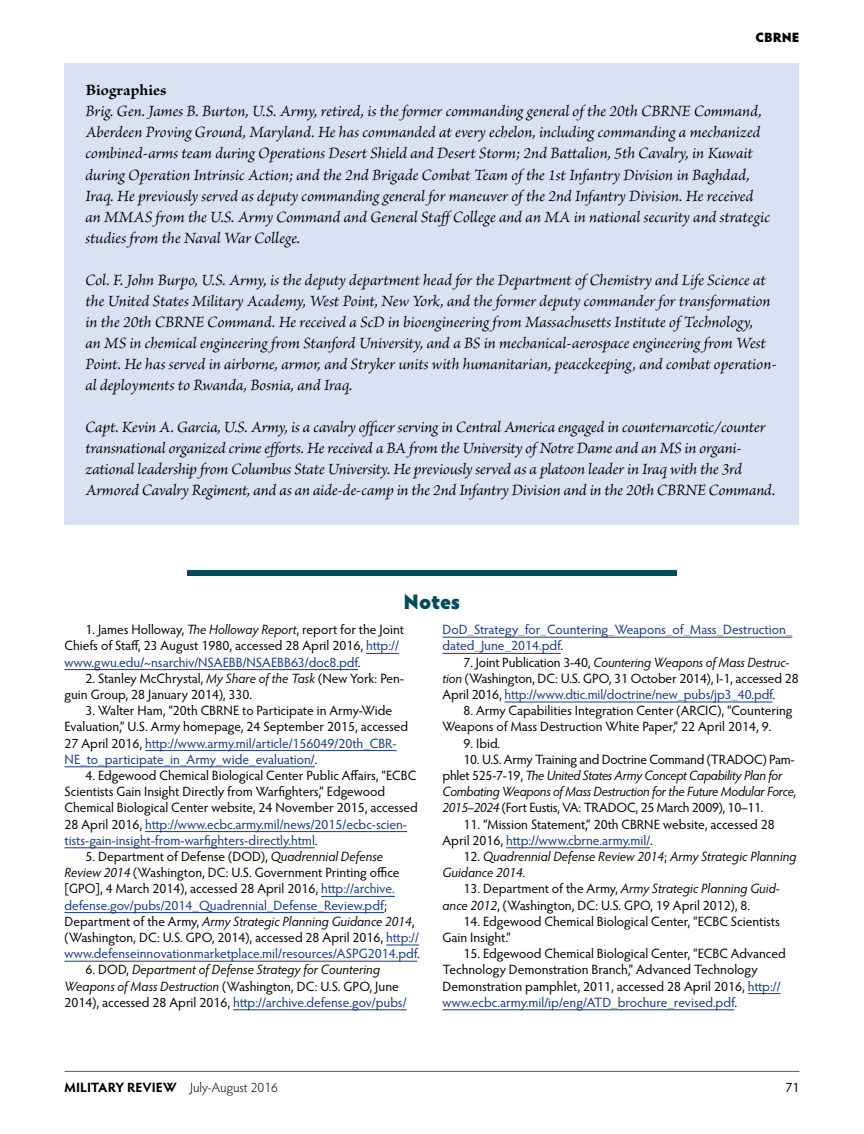
<style>
.page{position:relative;width:864px;height:1134px;background:#fff}
.page>*{position:absolute;margin:0;border:0;box-sizing:border-box;transform-origin:0 0}
.t1{font:900 21px "Hypatia Sans Pro";letter-spacing:-.01em;color:#004a5d}
.t2{font:italic 16.5px/21px "Brioso Pro";letter-spacing:-.005em;color:#000}
.t3{font:700 16.5px "Brioso Pro";letter-spacing:.005em;color:#000}
.t4{font:13.5px/16.2px "Hypatia Sans Pro";color:#000}
.t5{font:italic 13.5px/16.2px "Hypatia Sans Pro";letter-spacing:-.01em;color:#000}
.t6{font:13.5px/16.2px "Hypatia Sans Pro";letter-spacing:-.005em;color:#15397f}
.t7{font:300 13.5px "Hypatia Sans Pro";color:#000}
.t8{font:900 13.5px "Hypatia Sans Pro";letter-spacing:-.015em;color:#000}
.s1{font-style:italic}
.s2{color:#15397f}
.s3{font-style:normal}
.s4{font-style:normal;color:#15397f}
.s5{color:#000}
.s6{font-weight:700}
</style>
<div class="page">
<hr style="left:65px;top:1071px;width:734px;height:1px;background:#58595b">
<div style="left:187px;top:570px;width:490px;height:6px;background:#004a5d"></div>
<hr style="left:366px;top:653px;width:33px;height:1px;background:#15397f">
<hr style="left:64px;top:669px;width:294px;height:1px;background:#15397f">
<hr style="left:145px;top:750px;width:252px;height:1px;background:#15397f">
<hr style="left:64px;top:766px;width:251px;height:1px;background:#15397f">
<hr style="left:145px;top:831px;width:262px;height:1px;background:#15397f">
<hr style="left:64px;top:847px;width:251px;height:1px;background:#15397f">
<hr style="left:321px;top:896px;width:74px;height:1px;background:#15397f">
<hr style="left:64px;top:912px;width:320px;height:1px;background:#15397f">
<hr style="left:386px;top:945px;width:33px;height:1px;background:#15397f">
<hr style="left:64px;top:961px;width:353px;height:1px;background:#15397f">
<hr style="left:233px;top:1009px;width:174px;height:1px;background:#15397f">
<hr style="left:442px;top:637px;width:350px;height:1px;background:#15397f">
<hr style="left:442px;top:653px;width:119px;height:1px;background:#15397f">
<hr style="left:505px;top:702px;width:268px;height:1px;background:#15397f">
<hr style="left:506px;top:847px;width:144px;height:1px;background:#15397f">
<hr style="left:748px;top:993px;width:33px;height:1px;background:#15397f">
<hr style="left:442px;top:1009px;width:292px;height:1px;background:#15397f">
<div style="left:64px;top:63px;width:736px;height:462px;background:#d8e2f3"></div>
<p class="t8" style="left:756px;top:27px;width:45px">CBRNE</p>
<p class="t3" style="left:86px;top:81px;width:83px">Biographies</p>
<p class="t2" style="left:86px;top:100px;width:686px">Brig. Gen. James B. Burton, U.S. Army, retired, is the former commanding general of the 20th CBRNE Command, Aberdeen Proving Ground, Maryland. He has commanded at every echelon, including commanding a mechanized combined-arms team during Operations Desert Shield and Desert Storm; 2nd Battalion, 5th Cavalry, in Kuwait during Operation Intrinsic Action; and the 2nd Brigade Combat Team of the 1st Infantry Division in Baghdad, Iraq. He previously served as deputy commanding general for maneuver of the 2nd Infantry Division. He received an MMAS from the U.S. Army Command and General StaffCollege and an MA in national security and strategic studies from the Naval War College.</p>
<p class="t2" style="left:86px;top:268px;width:693px">Col. F. John Burpo, U.S. Army, is the deputy department head for the Department of Chemistry and Life Science at the United States Military Academy, West Point, New York, and the former deputy commander for transformation in the 20th CBRNE Command. He received a ScD in bioengineering from Massachusetts Institute of Technology,<br>an MS in chemical engineering from Stanford University, and a BS in mechanical-aerospace engineering from West Point. He has served in airborne, armor, and Stryker units with humanitarian, peacekeeping, and combat operation&shy;al deployments to Rwanda, Bosnia, and Iraq.</p>
<p class="t2" style="left:86px;top:415px;width:691px">Capt. Kevin A. Garcia, U.S. Army, is a cavalry officer serving in Central America engaged in counternarcotic/counter transnational organized crime efforts. He received a BA from the University of Notre Dame and an MS in organi&shy;zational leadership from Columbus State University. He previously served as a platoon leader in Iraq with the 3rd Armored Cavalry Regiment, and as an aide-de-camp in the 2nd Infantry Division and in the 20th CBRNE Command.</p>
<h1 class="t1" style="left:404px;top:586px;width:58px">Notes</h1>
<p class="t4" style="left:64px;top:621px;width:341px;text-indent:21px">1. James Holloway, <span class="s1">The Holloway Report</span>, report for the Joint<br>Chiefs of Staff, 23 August 1980, accessed 28 April 2016, <span class="s2">http:// www.gwu.edu/~nsarchiv/NSAEBB/NSAEBB63/doc8.pdf</span>.</p>
<p class="t4" style="left:64px;top:670px;width:341px;text-indent:21px">2. Stanley McChrystal, <span class="s1">My Share of the Task</span> (New York: Pen&shy;guin Group, 28 January 2014), 330.</p>
<p class="t4" style="left:64px;top:702px;width:345px;text-indent:21px">3. Walter Ham, “20th CBRNE to Participate in Army-Wide Evaluation,” U.S. Army homepage, 24 September 2015, accessed 27 April 2016, <span class="s2">http://www.army.mil/article/156049/20th_CBR-NE_to_participate_in_Army_wide_evaluation/</span>.</p>
<p class="t4" style="left:64px;top:767px;width:355px;text-indent:21px">4. Edgewood Chemical Biological Center Public Affairs, “ECBC Scientists Gain Insight Directly from Warfighters,” Edgewood Chemical Biological Center website, 24 November 2015, accessed 28 April 2016, <span class="s2">http://www.ecbc.army.mil/news/2015/ecbc-scien&shy;tists-gain-insight-from-warfighters-directly.html</span>.</p>
<p class="t4" style="left:64px;top:848px;width:357px;text-indent:21px">5. Department of Defense (DOD), <span class="s1">Quadrennial Defense Review 2014</span> (Washington, DC: U.S. Government Printing office [GPO], 4 March 2014), accessed 28 April 2016, <span class="s2">http://archive. defense.gov/pubs/2014_Quadrennial_Defense_Review.pdf</span>; Department of the Army, <span class="s1">Army Strategic Planning Guidance 2014</span>, (Washington, DC: U.S. GPO, 2014), accessed 28 April 2016, <span class="s2">http:// www.defenseinnovationmarketplace.mil/resources/ASPG2014.pdf</span>.</p>
<p class="t5" style="left:64px;top:961px;width:344px;text-align:center"><span class="s3">6. DOD,</span> Department of Defense Strategy for Countering<br>Weapons of Mass Destruction <span class="s3">(Washington, DC: U.S. GPO, June<br>2014), accessed 28 April 2016,</span> <span class="s4">http://archive.defense.gov/pubs/</span></p>
<p class="t6" style="left:442px;top:621px;width:351px">DoD_Strategy_for_Countering_Weapons_of_Mass_Destruction_ dated_June_2014.pdf<span class="s5">.</span></p>
<p class="t4" style="left:443px;top:653px;width:358px;text-indent:21px">7. Joint Publication 3-40, <span class="s1">Countering Weapons of Mass Destruc&shy;tion</span> (Washington, DC: U.S. GPO, 31 October 2014), I-1, accessed 28<br>April 2016, <span class="s2">http://www.dtic.mil/doctrine/new_pubs/jp3_40.pdf</span>.</p>
<p class="t4" style="left:443px;top:702px;width:352px;text-indent:21px">8. Army Capabilities Integration Center (ARCIC), “Countering<br>Weapons of Mass Destruction White Paper,” 22 April 2014, 9.</p>
<p class="t4" style="left:464px;top:734px;width:38px">9. Ibid.</p>
<p class="t5" style="left:443px;top:751px;width:355px;text-indent:21px"><span class="s3">10. U.S. Army Training and Doctrine Command (TRADOC) Pam&shy;phlet 525-7-19,</span> The United States Army Concept Capability Plan for Combating Weapons of Mass Destruction for the Future Modular Force, 2015–2024 <span class="s3">(Fort Eustis, VA: TRADOC, 25 March 2009), 10–11.</span></p>
<p class="t4" style="left:443px;top:815px;width:334px;text-indent:21px">11. “Mission Statement,” 20th CBRNE website, accessed 28<br>April 2016, <span class="s2">http://www.cbrne.army.mil/</span>.</p>
<p class="t5" style="left:443px;top:848px;width:356px;text-indent:21px"><span class="s3">12.</span> Quadrennial Defense Review 2014<span class="s3">;</span> Army Strategic Planning<br>Guidance 2014<span class="s3">.</span></p>
<p class="t4" style="left:443px;top:880px;width:339px;text-indent:21px">13. Department of the Army, <span class="s1">Army Strategic Planning Guid&shy;ance 2012</span>, (Washington, DC: U.S. GPO, 19 April 2012), 8.</p>
<p class="t4" style="left:443px;top:913px;width:339px;text-indent:21px">14. Edgewood Chemical Biological Center, “ECBC Scientists<br>Gain Insight.”</p>
<p class="t4" style="left:443px;top:945px;width:345px;text-indent:21px">15. Edgewood Chemical Biological Center, “ECBC Advanced Technology Demonstration Branch,” Advanced Technology Demonstration pamphlet, 2011, accessed 28 April 2016, <span class="s2">http:// www.ecbc.army.mil/ip/eng/ATD_brochure_revised.pdf</span>.</p>
<p class="t7" style="left:64px;top:1079px;width:215px"><span class="s6">MILITARY REVIEW</span> July-August 2016</p>
<p class="t4" style="left:786px;top:1079px;width:15px">71</p>
</div>
